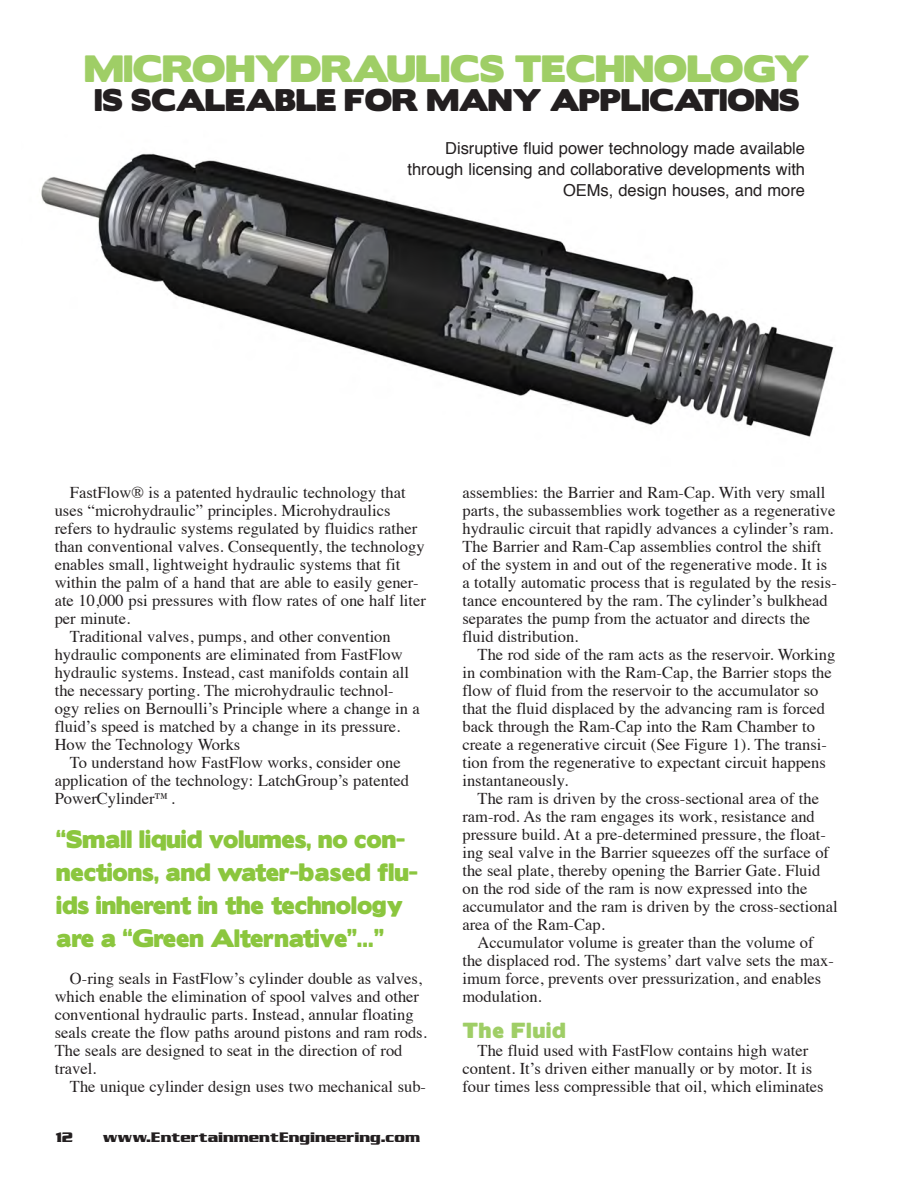
<style>
.page{position:relative;width:918px;height:1188px;background:#fff}
.page>*{position:absolute;margin:0;border:0;box-sizing:border-box;transform-origin:0 0}
.t1{font:33.9px "Boris Black Bloxx";color:#9fce66}
.t2{font:27.9px "Boris Black Bloxx";color:#231f20}
.t3{font:22.5px/33px "Boris Black Bloxx";color:#8bc63e}
.t4{font:19.5px "Boris Black Bloxx";letter-spacing:.05em;color:#9fce66}
.t5{font:16.5px/18px "Times";color:#231f20}
.t6{font:16.5px/21px "Helvetica";color:#231f20;text-align:right}
.t7{font:700 15px "Serpentine ICG";color:#231f20}
</style>
<div class="page">
<img style="left:41px;top:153px;width:793px;height:284px">
<h1 class="t1" style="left:84px;top:43px;width:727px">MICROHYDRAULICS TECHNOLOGY</h1>
<h2 class="t2" style="left:95px;top:79px;width:706px">IS SCALEABLE FOR MANY APPLICATIONS</h2>
<p class="t6" style="left:408px;top:138px;width:399px">Disruptive fluid power technology made available through licensing and collaborative developments with<br>OEMs, design houses, and more</p>
<p class="t5" style="left:70px;top:482px;width:337px">FastFlow® is a patented hydraulic technology that</p>
<p class="t5" style="left:55px;top:500px;width:337px">uses “microhydraulic” principles. Microhydraulics</p>
<p class="t5" style="left:55px;top:518px;width:364px">refers to hydraulic systems regulated by fluidics rather</p>
<p class="t5" style="left:55px;top:536px;width:371px">than conventional valves. Consequently, the technology</p>
<p class="t5" style="left:55px;top:554px;width:347px">enables small, lightweight hydraulic systems that fit</p>
<p class="t5" style="left:55px;top:572px;width:365px">within the palm of a hand that are able to easily gener-</p>
<p class="t5" style="left:55px;top:590px;width:373px">ate 10,000 psi pressures with flow rates of one half liter</p>
<p class="t5" style="left:55px;top:608px;width:77px">per minute.</p>
<p class="t5" style="left:70px;top:626px;width:322px">Traditional valves, pumps, and other convention</p>
<p class="t5" style="left:55px;top:644px;width:350px">hydraulic components are eliminated from FastFlow</p>
<p class="t5" style="left:55px;top:662px;width:356px">hydraulic systems. Instead, cast manifolds contain all</p>
<p class="t5" style="left:55px;top:680px;width:340px">the necessary porting. The microhydraulic technol-</p>
<p class="t5" style="left:55px;top:698px;width:367px">ogy relies on Bernoulli’s Principle where a change in a</p>
<p class="t5" style="left:55px;top:716px;width:347px">fluid’s speed is matched by a change in its pressure.</p>
<p class="t5" style="left:55px;top:734px;width:187px">How the Technology Works</p>
<p class="t5" style="left:70px;top:752px;width:332px">To understand how FastFlow works, consider one</p>
<p class="t5" style="left:55px;top:770px;width:356px">application of the technology: LatchGroup’s patented</p>
<p class="t5" style="left:55px;top:788px;width:122px">PowerCylinder™.</p>
<h3 class="t3" style="left:56px;top:823px;width:363px">“Small liquid volumes, no con&shy;nections, and water-based flu&shy;ids inherent in the technology are a “Green Alternative”...”</h3>
<p class="t5" style="left:55px;top:968px;width:374px;text-indent:15px">O-ring seals in FastFlow’s cylinder double as valves, which enable the elimination of spool valves and other conventional hydraulic parts. Instead, annular floating seals create the flow paths around pistons and ram rods.<br>The seals are designed to seat in the direction of rod travel.</p>
<p class="t5" style="left:70px;top:1076px;width:358px">The unique cylinder design uses two mechanical sub-</p>
<p class="t7" style="left:56px;top:1128px;width:19px">12</p>
<p class="t7" style="left:103px;top:1128px;width:319px">www.EntertainmentEngineering.com</p>
<p class="t5" style="left:462px;top:482px;width:376px">assemblies: the Barrier and Ram-Cap. With very small parts, the subassemblies work together as a regenerative hydraulic circuit that rapidly advances a cylinder’s ram.<br>The Barrier and Ram-Cap assemblies control the shift of the system in and out of the regenerative mode. It is a totally automatic process that is regulated by the resis&shy;tance encountered by the ram. The cylinder’s bulkhead separates the pump from the actuator and directs the fluid distribution.</p>
<p class="t5" style="left:462px;top:644px;width:374px;text-indent:15px">The rod side of the ram acts as the reservoir. Working in combination with the Ram-Cap, the Barrier stops the flow of fluid from the reservoir to the accumulator so that the fluid displaced by the advancing ram is forced back through the Ram-Cap into the Ram Chamber to create a regenerative circuit (See Figure 1). The transi&shy;tion from the regenerative to expectant circuit happens instantaneously.</p>
<p class="t5" style="left:462px;top:788px;width:377px;text-indent:15px">The ram is driven by the cross-sectional area of the ram-rod. As the ram engages its work, resistance and pressure build. At a pre-determined pressure, the float&shy;ing seal valve in the Barrier squeezes off the surface of the seal plate, thereby opening the Barrier Gate. Fluid on the rod side of the ram is now expressed into the accumulator and the ram is driven by the cross-sectional area of the Ram-Cap.</p>
<p class="t5" style="left:462px;top:932px;width:373px;text-indent:15px">Accumulator volume is greater than the volume of the displaced rod. The systems’ dart valve sets the max&shy;imum force, prevents over pressurization, and enables modulation.</p>
<p class="t4" style="left:462px;top:1016px;width:105px">The Fluid</p>
<p class="t5" style="left:462px;top:1040px;width:363px;text-indent:15px">The fluid used with FastFlow contains high water content. It’s driven either manually or by motor. It is four times less compressible that oil, which eliminates</p>
</div>
